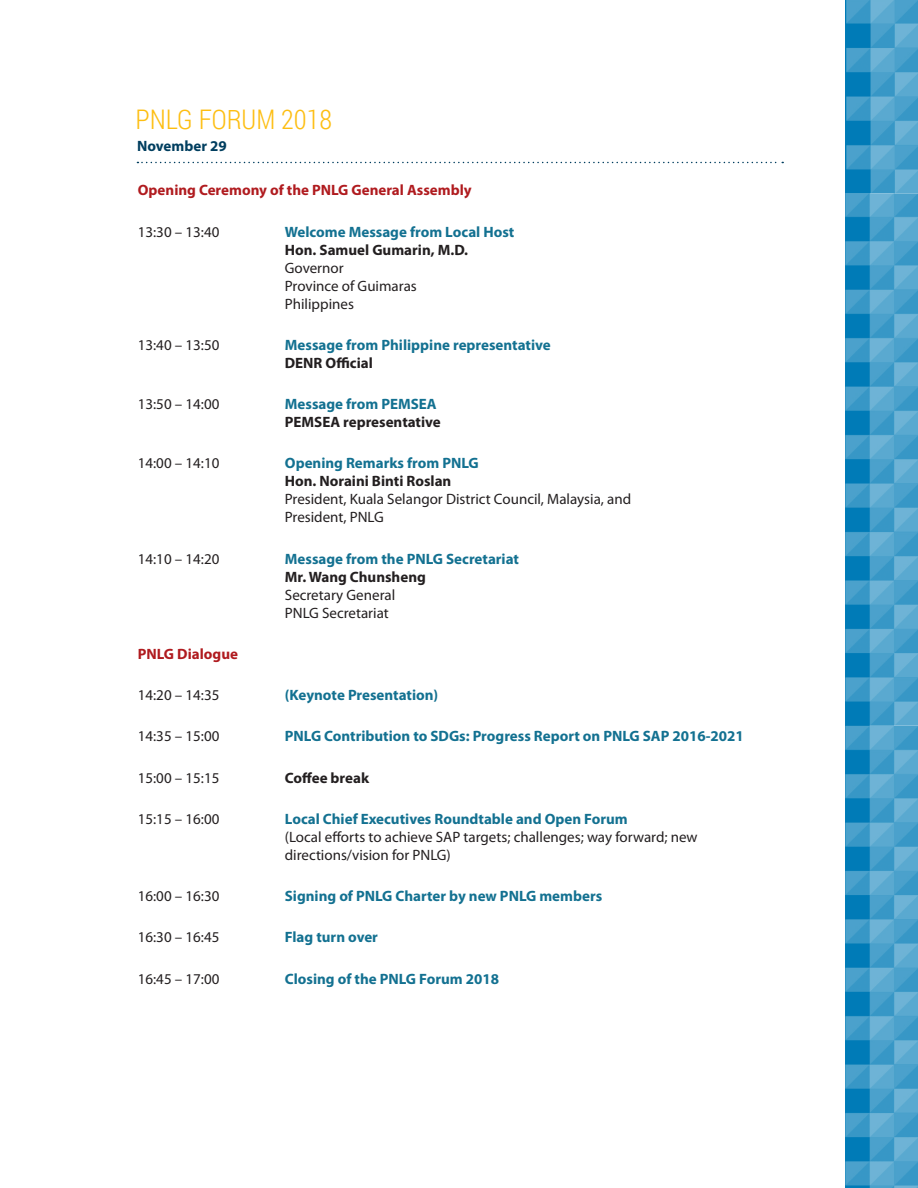
<style>
.page{position:relative;width:918px;height:1188px;background:#fff}
.page>*{position:absolute;margin:0;border:0;box-sizing:border-box;transform-origin:0 0}
.t1{font:300 27px "Roboto Condensed";color:#fdbe12}
.t2{font:15px/18px "Myriad Pro";color:#231f20}
.t3{font:700 15px "Myriad Pro";color:#137191}
.t4{font:700 15px "Myriad Pro";color:#231f20}
.t5{font:700 15px "Myriad Pro";color:#b01b1f}
.t6{font:700 15px "Myriad Pro";color:#003e5f}
</style>
<div class="page">
<svg style="left:137px;top:162px;width:646px;height:1px"></svg>
<img style="left:846px;top:0;width:72px;height:1188px">
<p class="t1" style="left:136px;top:100px;width:198px">PNLG FORUM 2018</p>
<p class="t6" style="left:137px;top:136px;width:91px">November 29</p>
<p class="t5" style="left:138px;top:181px;width:335px">Opening Ceremony of the PNLG General Assembly</p>
<p class="t2" style="left:138px;top:222px;width:83px">13:30 – 13:40</p>
<p class="t3" style="left:285px;top:222px;width:231px">Welcome Message from Local Host</p>
<p class="t4" style="left:285px;top:240px;width:185px">Hon. Samuel Gumarin, M.D.</p>
<p class="t2" style="left:285px;top:258px;width:60px">Governor</p>
<p class="t2" style="left:285px;top:276px;width:133px">Province of Guimaras</p>
<p class="t2" style="left:285px;top:294px;width:71px">Philippines</p>
<p class="t2" style="left:138px;top:336px;width:83px">13:40 – 13:50</p>
<p class="t3" style="left:285px;top:335px;width:267px">Message from Philippine representative</p>
<p class="t4" style="left:285px;top:353px;width:90px">DENR Official</p>
<p class="t2" style="left:138px;top:395px;width:83px">13:50 – 14:00</p>
<p class="t3" style="left:285px;top:394px;width:153px">Message from PEMSEA</p>
<p class="t4" style="left:285px;top:412px;width:158px">PEMSEA representative</p>
<p class="t2" style="left:138px;top:454px;width:83px">14:00 – 14:10</p>
<p class="t3" style="left:285px;top:454px;width:195px">Opening Remarks from PNLG</p>
<p class="t4" style="left:285px;top:472px;width:168px">Hon. Noraini Binti Roslan</p>
<p class="t2" style="left:285px;top:490px;width:348px">President, Kuala Selangor District Council, Malaysia, and</p>
<p class="t2" style="left:285px;top:508px;width:100px">President, PNLG</p>
<p class="t2" style="left:138px;top:549px;width:83px">14:10 – 14:20</p>
<p class="t3" style="left:285px;top:549px;width:236px">Message from the PNLG Secretariat</p>
<p class="t4" style="left:285px;top:567px;width:143px">Mr. Wang Chunsheng</p>
<p class="t2" style="left:285px;top:585px;width:112px">Secretary General</p>
<p class="t2" style="left:285px;top:603px;width:106px">PNLG Secretariat</p>
<p class="t5" style="left:138px;top:644px;width:102px">PNLG Dialogue</p>
<p class="t2" style="left:138px;top:686px;width:83px">14:20 – 14:35</p>
<p class="t3" style="left:285px;top:685px;width:155px">(Keynote Presentation)</p>
<p class="t2" style="left:138px;top:727px;width:83px">14:35 – 15:00</p>
<p class="t3" style="left:285px;top:727px;width:461px">PNLG Contribution to SDGs: Progress Report on PNLG SAP 2016-2021</p>
<p class="t2" style="left:138px;top:768px;width:83px">15:00 – 15:15</p>
<p class="t4" style="left:285px;top:768px;width:86px">Coffee break</p>
<p class="t2" style="left:138px;top:810px;width:83px">15:15 – 16:00</p>
<p class="t3" style="left:285px;top:809px;width:344px">Local Chief Executives Roundtable and Open Forum</p>
<p class="t2" style="left:285px;top:828px;width:414px">(Local efforts to achieve SAP targets; challenges; way forward; new directions/vision for PNLG)</p>
<p class="t2" style="left:138px;top:887px;width:83px">16:00 – 16:30</p>
<p class="t3" style="left:285px;top:886px;width:319px">Signing of PNLG Charter by new PNLG members</p>
<p class="t2" style="left:138px;top:928px;width:83px">16:30 – 16:45</p>
<p class="t3" style="left:285px;top:928px;width:95px">Flag turn over</p>
<p class="t2" style="left:138px;top:969px;width:83px">16:45 – 17:00</p>
<p class="t3" style="left:285px;top:969px;width:216px">Closing of the PNLG Forum 2018</p>
</div>
